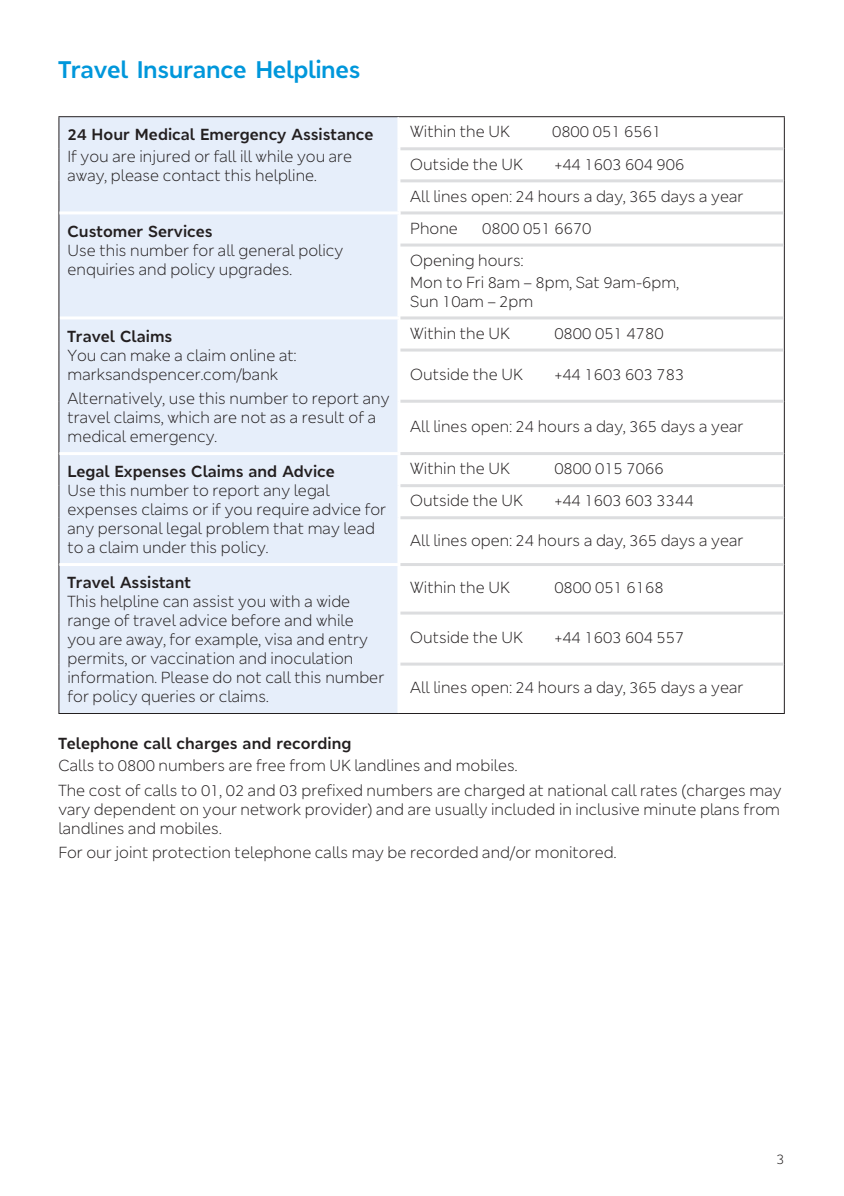
<style>
.page{position:relative;width:844px;height:1196px;background:#fff}
.page>*{position:absolute;margin:0;border:0;box-sizing:border-box;transform-origin:0 0}
.t1{font:700 24px "M&S London";letter-spacing:-.015em;color:#0097db}
.t2{font:16px/19px "M&S London";color:#231f20}
.t3{font:700 16px "M&S London";color:#231f20}
.t4{font:14px "M&S London";color:#231f20}
</style>
<div class="page">
<div style="left:59px;top:117px;width:338px;height:596px;background:#e6eefa"></div>
<hr style="left:59px;top:316px;width:341px;height:3px;background:#fff">
<hr style="left:58px;top:318px;width:1px;height:32px;background:#231f20">
<hr style="left:58px;top:350px;width:1px;height:51px;background:#231f20">
<hr style="left:58px;top:401px;width:1px;height:53px;background:#231f20">
<hr style="left:58px;top:213px;width:1px;height:32px;background:#231f20">
<hr style="left:58px;top:245px;width:1px;height:73px;background:#231f20">
<hr style="left:58px;top:454px;width:1px;height:32px;background:#231f20">
<hr style="left:58px;top:486px;width:1px;height:32px;background:#231f20">
<hr style="left:58px;top:518px;width:1px;height:47px;background:#231f20">
<hr style="left:58px;top:565px;width:1px;height:48px;background:#231f20">
<hr style="left:58px;top:613px;width:1px;height:51px;background:#231f20">
<hr style="left:58px;top:664px;width:1px;height:49px;background:#231f20">
<hr style="left:58px;top:713px;width:341px;height:1px;background:#231f20">
<hr style="left:59px;top:452px;width:341px;height:3px;background:#fff">
<hr style="left:58px;top:117px;width:1px;height:32px;background:#231f20">
<hr style="left:58px;top:149px;width:1px;height:32px;background:#231f20">
<hr style="left:58px;top:181px;width:1px;height:32px;background:#231f20">
<hr style="left:58px;top:116px;width:341px;height:1px;background:#231f20">
<hr style="left:59px;top:563px;width:341px;height:3px;background:#fff">
<hr style="left:399px;top:116px;width:386px;height:1px;background:#231f20">
<hr style="left:399px;top:713px;width:386px;height:1px;background:#231f20">
<hr style="left:784px;top:117px;width:1px;height:32px;background:#231f20">
<hr style="left:784px;top:149px;width:1px;height:32px;background:#231f20">
<hr style="left:784px;top:181px;width:1px;height:32px;background:#231f20">
<hr style="left:784px;top:213px;width:1px;height:32px;background:#231f20">
<hr style="left:784px;top:245px;width:1px;height:73px;background:#231f20">
<hr style="left:784px;top:318px;width:1px;height:32px;background:#231f20">
<hr style="left:784px;top:350px;width:1px;height:51px;background:#231f20">
<hr style="left:784px;top:401px;width:1px;height:53px;background:#231f20">
<hr style="left:784px;top:454px;width:1px;height:32px;background:#231f20">
<hr style="left:784px;top:486px;width:1px;height:32px;background:#231f20">
<hr style="left:784px;top:518px;width:1px;height:47px;background:#231f20">
<hr style="left:784px;top:565px;width:1px;height:48px;background:#231f20">
<hr style="left:784px;top:613px;width:1px;height:51px;background:#231f20">
<hr style="left:784px;top:664px;width:1px;height:49px;background:#231f20">
<hr style="left:400px;top:147px;width:384px;height:3px;background:#dcdddf">
<hr style="left:400px;top:179px;width:384px;height:3px;background:#dcdddf">
<hr style="left:400px;top:211px;width:384px;height:3px;background:#dcdddf">
<hr style="left:400px;top:244px;width:384px;height:3px;background:#dcdddf">
<hr style="left:400px;top:316px;width:384px;height:3px;background:#dcdddf">
<hr style="left:400px;top:349px;width:384px;height:3px;background:#dcdddf">
<hr style="left:400px;top:400px;width:384px;height:3px;background:#dcdddf">
<hr style="left:400px;top:452px;width:384px;height:3px;background:#dcdddf">
<hr style="left:400px;top:484px;width:384px;height:3px;background:#dcdddf">
<hr style="left:400px;top:516px;width:384px;height:3px;background:#dcdddf">
<hr style="left:400px;top:563px;width:384px;height:3px;background:#dcdddf">
<hr style="left:400px;top:612px;width:384px;height:3px;background:#dcdddf">
<hr style="left:400px;top:663px;width:384px;height:3px;background:#dcdddf">
<hr style="left:59px;top:211px;width:341px;height:3px;background:#fff">
<h1 class="t1" style="left:58px;top:54px;width:303px">Travel Insurance Helplines</h1>
<p class="t3" style="left:67px;top:124px;width:308px">24 Hour Medical Emergency Assistance</p>
<p class="t2" style="left:67px;top:147px;width:286px">If you are injured or fall ill while you are away, please contact this helpline.</p>
<p class="t3" style="left:67px;top:221px;width:147px">Customer Services</p>
<p class="t2" style="left:67px;top:240px;width:277px">Use this number for all general policy enquiries and policy upgrades.</p>
<p class="t3" style="left:67px;top:326px;width:106px">Travel Claims</p>
<p class="t2" style="left:67px;top:345px;width:231px">You can make a claim online at: marksandspencer.com/bank</p>
<p class="t2" style="left:67px;top:389px;width:323px">Alternatively, use this number to report any travel claims, which are not as a result of a medical emergency.</p>
<p class="t3" style="left:67px;top:461px;width:269px">Legal Expenses Claims and Advice</p>
<p class="t2" style="left:67px;top:481px;width:320px">Use this number to report any legal expenses claims or if you require advice for any personal legal problem that may lead to a claim under this policy.</p>
<p class="t3" style="left:67px;top:572px;width:125px">Travel Assistant</p>
<p class="t2" style="left:67px;top:592px;width:318px">This helpline can assist you with a wide range of travel advice before and while you are away, for example, visa and entry permits, or vaccination and inoculation information. Please do not call this number for policy queries or claims.</p>
<p class="t2" style="left:410px;top:122px;width:101px">Within the UK</p>
<p class="t2" style="left:552px;top:122px;width:111px">0800 051 6561</p>
<p class="t2" style="left:410px;top:154px;width:114px">Outside the UK</p>
<p class="t2" style="left:410px;top:148px;width:335px;line-height:32px;text-indent:144px">+44 1603 604 906<br>All lines open: 24 hours a day, 365 days a year</p>
<p class="t2" style="left:410px;top:218px;width:49px">Phone</p>
<p class="t2" style="left:410px;top:212px;width:183px;line-height:32px;text-indent:72px">0800 051 6670<br>Opening hours:</p>
<p class="t2" style="left:410px;top:272px;width:270px">Mon to Fri 8am – 8pm, Sat 9am-6pm,<br>Sun 10am – 2pm</p>
<p class="t2" style="left:410px;top:323px;width:101px">Within the UK</p>
<p class="t2" style="left:554px;top:323px;width:111px">0800 051 4780</p>
<p class="t2" style="left:410px;top:365px;width:114px">Outside the UK</p>
<p class="t2" style="left:554px;top:365px;width:132px">+44 1603 603 783</p>
<p class="t2" style="left:410px;top:417px;width:335px">All lines open: 24 hours a day, 365 days a year</p>
<p class="t2" style="left:410px;top:459px;width:101px">Within the UK</p>
<p class="t2" style="left:554px;top:459px;width:111px">0800 015 7066</p>
<p class="t2" style="left:410px;top:491px;width:114px">Outside the UK</p>
<p class="t2" style="left:554px;top:491px;width:141px">+44 1603 603 3344</p>
<p class="t2" style="left:410px;top:530px;width:335px">All lines open: 24 hours a day, 365 days a year</p>
<p class="t2" style="left:410px;top:578px;width:101px">Within the UK</p>
<p class="t2" style="left:554px;top:578px;width:111px">0800 051 6168</p>
<p class="t2" style="left:410px;top:628px;width:114px">Outside the UK</p>
<p class="t2" style="left:554px;top:628px;width:132px">+44 1603 604 557</p>
<p class="t2" style="left:410px;top:678px;width:335px">All lines open: 24 hours a day, 365 days a year</p>
<p class="t3" style="left:58px;top:733px;width:295px">Telephone call charges and recording</p>
<p class="t2" style="left:58px;top:753px;width:724px;line-height:24.6px">Calls to 0800 numbers are free from UK landlines and mobiles.<br>The cost of calls to 01, 02 and 03 prefixed numbers are charged at national call rates (charges may</p>
<p class="t2" style="left:58px;top:799px;width:723px">vary dependent on your network provider) and are usually included in inclusive minute plans from landlines and mobiles.</p>
<p class="t2" style="left:58px;top:843px;width:559px">For our joint protection telephone calls may be recorded and/or monitored.</p>
<p class="t4" style="left:776px;top:1150px;width:10px">3</p>
</div>
